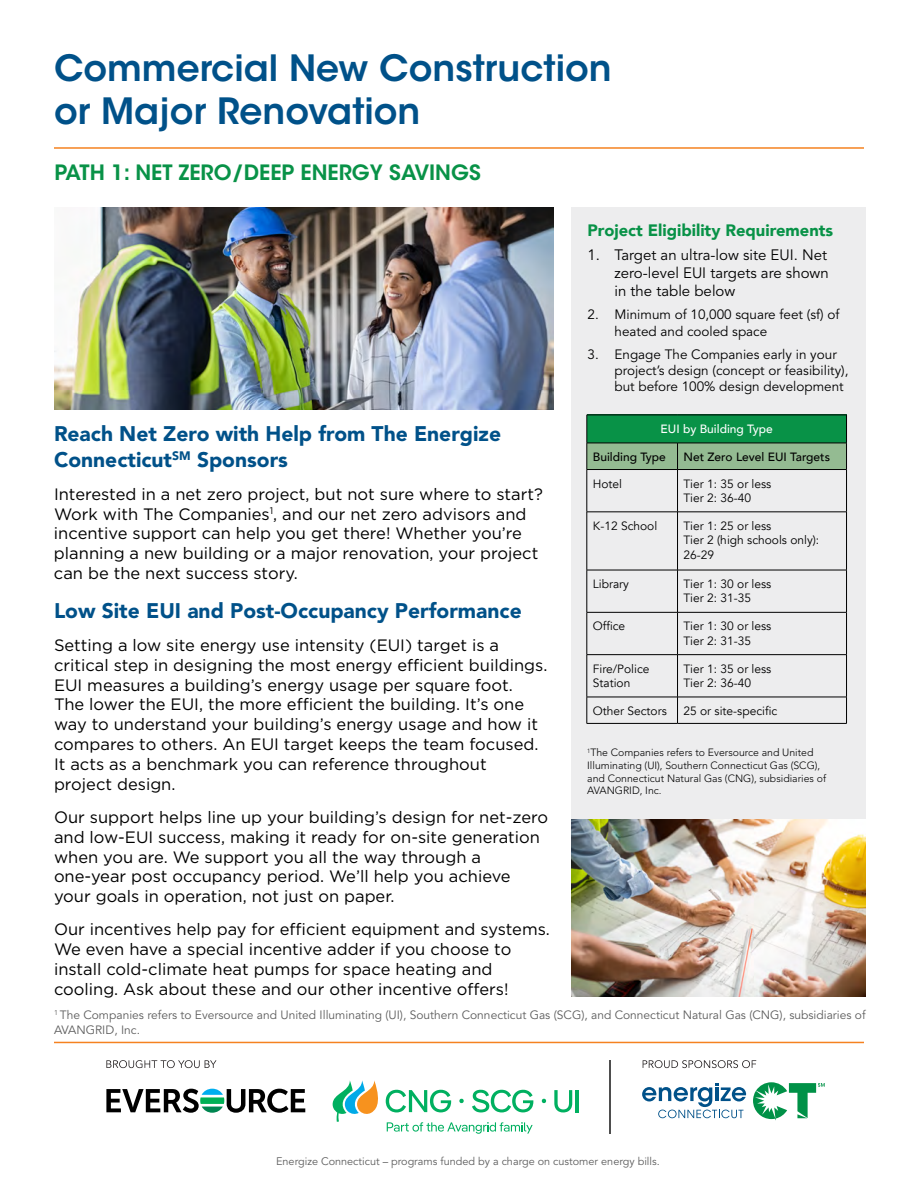
<style>
.page{position:relative;width:918px;height:1188px;background:#fff}
.page>*{position:absolute;margin:0;border:0;box-sizing:border-box;transform-origin:0 0}
.t1{font:600 36px/43.2px "ITC Avant Garde Std";color:#005189}
.t2{font:900 21px/25.2px "Avenir LT Std";color:#005189}
.t3{font:600 21px "ITC Avant Garde Std";color:#089247}
.t4{font:16.5px/19.8px "Gotham";color:#000}
.t5{font:900 16.5px "Avenir";color:#089247}
.t6{font:15px/18px "Avenir LT Std";color:#000;text-align:justify}
.t7{font:13.5px/16.2px "Avenir LT Std";color:#000}
.t8{font:12px/14.4px "Avenir";color:#000}
.t9{font:12px/14.4px "Avenir LT Std";color:#5d5d5d}
.t10{font:500 12px "Avenir";color:#000}
.t11{font:500 12px "Avenir";color:#fff}
.t12{font:10.8px "Avenir LT Std";color:#5d5d5d}
.t13{font:300 10.5px/12.6px "Avenir LT Std";color:#000}
</style>
<div class="page">
<hr style="left:54px;top:1042px;width:810px;height:1px;background:#f58220">
<svg style="left:106px;top:1089px;width:199px;height:24px"></svg>
<svg style="left:554px;top:1090px;width:18px;height:22px"></svg>
<hr style="left:576px;top:1090px;width:3px;height:22px;background:#00b060">
<svg style="left:542px;top:1099px;width:4px;height:4px"></svg>
<svg style="left:333px;top:1080px;width:200px;height:54px"></svg>
<hr style="left:610px;top:1061px;width:1px;height:73px;background:#4e4e4e">
<svg style="left:642px;top:1083px;width:104px;height:35px"></svg>
<svg style="left:753px;top:1082px;width:72px;height:39px"></svg>
<svg style="left:643px;top:1060px;width:113px;height:8px"></svg>
<svg style="left:106px;top:1060px;width:110px;height:8px"></svg>
<div style="left:572px;top:207px;width:294px;height:783px;background:#ededee"></div>
<hr style="left:54px;top:147px;width:810px;height:2px;background:#f58220">
<img style="left:54px;top:207px;width:500px;height:202px">
<img style="left:572px;top:820px;width:294px;height:177px">
<svg style="left:587px;top:415px;width:260px;height:54px;background:#49a067"></svg>
<hr style="left:587px;top:469px;width:91px;height:1px;background:#000">
<hr style="left:587px;top:470px;width:1px;height:42px;background:#000">
<hr style="left:678px;top:469px;width:169px;height:1px;background:#000">
<hr style="left:677px;top:470px;width:1px;height:42px;background:#000">
<hr style="left:846px;top:470px;width:1px;height:42px;background:#000">
<hr style="left:587px;top:512px;width:91px;height:1px;background:#000">
<hr style="left:587px;top:512px;width:1px;height:58px;background:#000">
<hr style="left:678px;top:512px;width:169px;height:1px;background:#000">
<hr style="left:677px;top:512px;width:1px;height:58px;background:#000">
<hr style="left:846px;top:512px;width:1px;height:58px;background:#000">
<hr style="left:587px;top:570px;width:91px;height:1px;background:#000">
<hr style="left:587px;top:570px;width:1px;height:42px;background:#000">
<hr style="left:678px;top:570px;width:169px;height:1px;background:#000">
<hr style="left:677px;top:570px;width:1px;height:42px;background:#000">
<hr style="left:846px;top:570px;width:1px;height:42px;background:#000">
<hr style="left:587px;top:612px;width:91px;height:1px;background:#000">
<hr style="left:587px;top:613px;width:1px;height:41px;background:#000">
<hr style="left:678px;top:612px;width:169px;height:1px;background:#000">
<hr style="left:677px;top:613px;width:1px;height:41px;background:#000">
<hr style="left:846px;top:613px;width:1px;height:41px;background:#000">
<hr style="left:587px;top:654px;width:91px;height:1px;background:#000">
<hr style="left:587px;top:655px;width:1px;height:42px;background:#000">
<hr style="left:678px;top:654px;width:169px;height:1px;background:#000">
<hr style="left:677px;top:655px;width:1px;height:42px;background:#000">
<hr style="left:846px;top:655px;width:1px;height:42px;background:#000">
<hr style="left:587px;top:697px;width:91px;height:1px;background:#000">
<svg style="left:587px;top:697px;width:1px;height:26px"></svg>
<hr style="left:678px;top:697px;width:169px;height:1px;background:#000">
<svg style="left:677px;top:697px;width:1px;height:26px"></svg>
<svg style="left:846px;top:697px;width:1px;height:26px"></svg>
<hr style="left:587px;top:723px;width:91px;height:1px;background:#000">
<hr style="left:678px;top:723px;width:169px;height:1px;background:#000">
<h1 class="t1" style="left:54px;top:46px;width:559px">Commercial New Construction or Major Renovation</h1>
<p class="t3" style="left:55px;top:159px;width:428px">PATH 1: NET ZERO/DEEP ENERGY SAVINGS</p>
<p class="t2" style="left:54px;top:421px;width:449px">Reach Net Zero with Help from The Energize<br>Connecticut<sup>SM</sup> Sponsors</p>
<p class="t4" style="left:54px;top:484px;width:490px">Interested in a net zero project, but not sure where to start?<br>Work with The Companies<sup>1</sup>, and our net zero advisors and incentive support can help you get there! Whether you’re planning a new building or a major renovation, your project can be the next success story.</p>
<p class="t2" style="left:54px;top:598px;width:469px">Low Site EUI and Post-Occupancy Performance</p>
<p class="t4" style="left:54px;top:635px;width:495px">Setting a low site energy use intensity (EUI) target is a critical step in designing the most energy efficient buildings.<br>EUI measures a building’s energy usage per square foot.<br>The lower the EUI, the more efficient the building. It’s one way to understand your building’s energy usage and how it compares to others. An EUI target keeps the team focused.<br>It acts as a benchmark you can reference throughout project design.</p>
<p class="t4" style="left:54px;top:807px;width:496px">Our support helps line up your building’s design for net-zero and low-EUI success, making it ready for on-site generation when you are. We support you all the way through a one-year post occupancy period. We’ll help you achieve your goals in operation, not just on paper.</p>
<p class="t4" style="left:54px;top:919px;width:497px">Our incentives help pay for efficient equipment and systems.<br>We even have a special incentive adder if you choose to install cold-climate heat pumps for space heating and cooling. Ask about these and our other incentive offers!</p>
<p class="t5" style="left:588px;top:216px;width:247px">Project Eligibility Requirements</p>
<p class="t6" style="left:615px;top:247px;width:216px;text-indent:-27px">1. Target an ultra-low site EUI. Net zero-level EUI targets are shown in the table below</p>
<p class="t7" style="left:615px;top:307px;width:226px;text-indent:-27px">2. Minimum of 10,000 square feet (sf) of heated and cooled space</p>
<p class="t7" style="left:615px;top:346px;width:235px;text-indent:-27px">3. Engage The Companies early in your project’s design (concept or feasibility), but before 100% design development</p>
<p class="t11" style="left:661px;top:418px;width:114px">EUI by Building Type</p>
<p class="t10" style="left:593px;top:446px;width:75px">Building Type</p>
<p class="t10" style="left:684px;top:446px;width:148px">Net Zero Level EUI Targets</p>
<p class="t8" style="left:593px;top:476px;width:31px">Hotel</p>
<p class="t8" style="left:684px;top:476px;width:89px">Tier 1: 35 or less<br>Tier 2: 36-40</p>
<p class="t8" style="left:593px;top:519px;width:66px">K-12 School</p>
<p class="t8" style="left:684px;top:519px;width:137px">Tier 1: 25 or less<br>Tier 2 (high schools only):<br>26-29</p>
<p class="t8" style="left:593px;top:577px;width:38px">Library</p>
<p class="t8" style="left:684px;top:577px;width:89px">Tier 1: 30 or less<br>Tier 2: 31-35</p>
<p class="t8" style="left:593px;top:619px;width:34px">Office</p>
<p class="t8" style="left:684px;top:619px;width:89px">Tier 1: 30 or less<br>Tier 2: 31-35</p>
<p class="t8" style="left:593px;top:662px;width:58px">Fire/Police<br>Station</p>
<p class="t8" style="left:684px;top:662px;width:89px">Tier 1: 35 or less<br>Tier 2: 36-40</p>
<p class="t8" style="left:593px;top:704px;width:75px">Other Sectors</p>
<p class="t8" style="left:684px;top:704px;width:95px">25 or site-specific</p>
<p class="t13" style="left:587px;top:746px;width:240px"><sup>1</sup>The Companies refers to Eversource and United Illuminating (UI), Southern Connecticut Gas (SCG), and Connecticut Natural Gas (CNG), subsidiaries of AVANGRID, Inc.</p>
<p class="t9" style="left:54px;top:1008px;width:813px"><sup>1</sup> The Companies refers to Eversource and United Illuminating (UI), Southern Connecticut Gas (SCG), and Connecticut Natural Gas (CNG), subsidiaries of<br>AVANGRID, Inc.</p>
<p class="t12" style="left:276px;top:1155px;width:385px">Energize Connecticut – programs funded by a charge on customer energy bills.</p>
</div>
